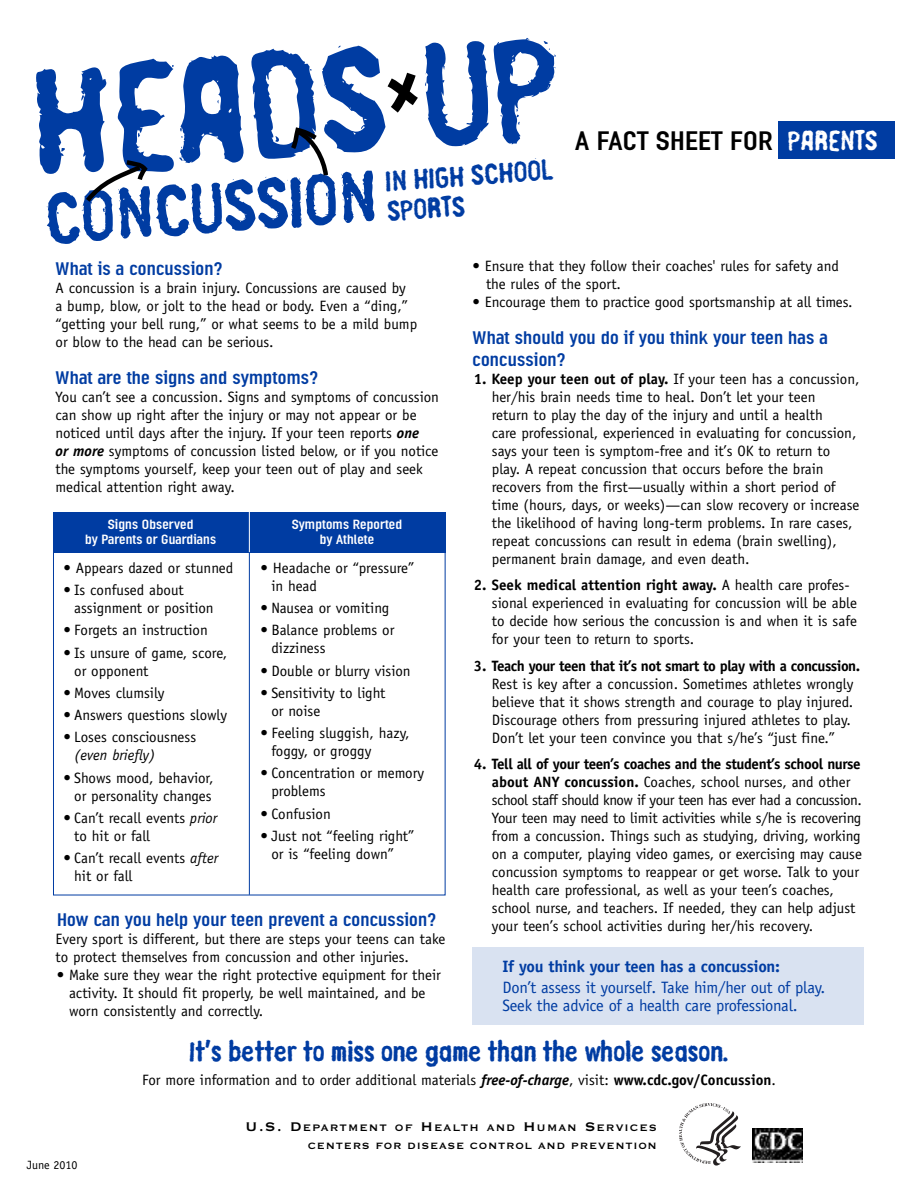
<style>
.page{position:relative;width:918px;height:1188px;background:#fff}
.page>*{position:absolute;margin:0;border:0;box-sizing:border-box;transform-origin:0 0}
.t1{font:144.75px "Linotype Russisch Brot Eat Text";color:#003ca2}
.t2{font:70.05px "Linotype Russisch Brot Eat Text";color:#003ca2}
.t3{font:28.05px/30.2px "Linotype Russisch Brot Eat Text";color:#003ca2}
.t4{font:27px "Linotype Russisch Brot Eat Text";color:#003ca2}
.t5{font:27px "Linotype Ordinar";color:#000}
.t6{font:18.3px/22px "Linotype Ordinar";color:#003ca2}
.t7{font:16.5px/21px "Officina Sans";letter-spacing:-.015em;color:#003ca2}
.t8{font:15px/18px "Officina Sans";color:#000}
.t9{font:13.5px/15px "Linotype Ordinar";color:#fff;text-align:center}
.t10{font:700 12.3px "Copperplate Gothic BT";letter-spacing:.085em;color:#000}
.t11{font:700 12px "Copperplate Gothic BT";letter-spacing:.065em;color:#000}
.t12{font:12px "Officina Sans";color:#000}
.s1{font-family:"Linotype Russisch Brot Eat Text";color:#fff}
.s2{font-weight:700}
.s3{font-weight:700;font-style:italic}
.s4{font-size:16.5px}
.s5{font-style:italic}
</style>
<div class="page">
<div style="left:473px;top:947px;width:391px;height:78px;background:#d9e2f1"></div>
<div style="left:778px;top:121px;width:117px;height:38px;background:#003ca2"></div>
<div style="left:53px;top:512px;width:393px;height:40px;background:#003ca2"></div>
<hr style="left:249px;top:513px;width:1px;height:382px;background:#003ca2">
<hr style="left:249px;top:511px;width:1px;height:41px;background:#fff">
<svg style="left:86px;top:160px;width:62px;height:42px"></svg>
<svg style="left:387px;top:72px;width:31px;height:41px"></svg>
<svg style="left:291px;top:127px;width:37px;height:49px"></svg>
<svg style="left:679px;top:1103px;width:62px;height:63px"></svg>
<img style="left:752px;top:1128px;width:50px;height:35px">
<p class="t1" style="left:29px;top:63px;width:530px;rotate:-4deg">HEADS UP</p>
<p class="t3" style="left:385px;top:169px;width:169px;rotate:-4deg">IN HIGH SCHOOL<br>SPORTS</p>
<p class="t2" style="left:43px;top:190px;width:334px;rotate:-4deg">CONCUSSION</p>
<h1 class="t5" style="left:575px;top:131px;width:304px">A FACT SHEET FOR <span class="s1">PARENTS</span></h1>
<p class="t8" style="left:486px;top:258px;width:354px;text-indent:-14px">• Ensure that they follow their coaches' rules for safety and the rules of the sport.</p>
<p class="t8" style="left:472px;top:294px;width:382px">• Encourage them to practice good sportsmanship at all times.</p>
<h3 class="t6" style="left:473px;top:328px;width:357px">What should you do if you think your teen has a concussion?</h3>
<p class="t8" style="left:492px;top:371px;width:369px;text-indent:-18px"><span class="s2">1. Keep your teen out of play.</span> If your teen has a concussion, her/his brain needs time to heal. Don’t let your teen<br>return to play the day of the injury and until a health<br>care professional, experienced in evaluating for concussion, says your teen is symptom-free and it’s OK to return to play. A repeat concussion that occurs before the brain recovers from the first—usually within a short period of time (hours, days, or weeks)—can slow recovery or increase the likelihood of having long-term problems. In rare cases, repeat concussions can result in edema (brain swelling), permanent brain damage, and even death.</p>
<p class="t8" style="left:492px;top:577px;width:367px;text-indent:-18px"><span class="s2">2. Seek medical attention right away.</span> A health care profes&shy;sional experienced in evaluating for concussion will be able to decide how serious the concussion is and when it is safe for your teen to return to sports.</p>
<p class="t8" style="left:492px;top:658px;width:370px;text-indent:-18px"><span class="s2">3. Teach your teen that it’s not smart to play with a concussion.<br></span>Rest is key after a concussion. Sometimes athletes wrongly believe that it shows strength and courage to play injured.<br>Discourage others from pressuring injured athletes to play.<br>Don’t let your teen convince you that s/he’s “just fine.”</p>
<p class="t8" style="left:492px;top:756px;width:372px;text-indent:-18px"><span class="s2">4. Tell all of your teen’s coaches and the student’s school nurse about ANY concussion.</span> Coaches, school nurses, and other school staff should know if your teen has ever had a concussion.<br>Your teen may need to limit activities while s/he is recovering from a concussion. Things such as studying, driving, working on a computer, playing video games, or exercising may cause concussion symptoms to reappear or get worse. Talk to your health care professional, as well as your teen’s coaches, school nurse, and teachers. If needed, they can help adjust your teen’s school activities during her/his recovery.</p>
<p class="t7" style="left:503px;top:957px;width:325px"><span class="s2">If you think your teen has a concussion:<br></span>Don’t assess it yourself. Take him/her out of play.</p>
<p class="t7" style="left:503px;top:996px;width:297px">Seek the advice of a health care professional.</p>
<p class="t4" style="left:190px;top:1040px;width:540px">It’s better to miss one game than the whole season.</p>
<p class="t8" style="left:142px;top:1073px;width:636px">For more information and to order additional materials <span class="s3">free-of-charge</span>, visit: <span class="s2">www.cdc.gov/Concussion</span>.</p>
<p class="t10" style="left:245px;top:1120px;width:413px"><span class="s4">U.S. D</span>EPARTMENT OF <span class="s4">H</span>EALTH AND <span class="s4">H</span>UMAN <span class="s4">S</span>ERVICES</p>
<p class="t11" style="left:308px;top:1138px;width:351px">CENTERS FOR DISEASE CONTROL AND PREVENTION</p>
<h2 class="t6" style="left:56px;top:259px;width:169px">What is a concussion?</h2>
<p class="t8" style="left:56px;top:280px;width:363px">A concussion is a brain injury. Concussions are caused by<br>a bump, blow, or jolt to the head or body. Even a “ding,” “getting your bell rung,” or what seems to be a mild bump or blow to the head can be serious.</p>
<h3 class="t6" style="left:56px;top:368px;width:264px">What are the signs and symptoms?</h3>
<p class="t8" style="left:56px;top:389px;width:385px">You can’t see a concussion. Signs and symptoms of concussion can show up right after the injury or may not appear or be noticed until days after the injury. If your teen reports <span class="s3">one<br>or more</span> symptoms of concussion listed below, or if you notice the symptoms yourself, keep your teen out of play and seek medical attention right away.</p>
<p class="t9" style="left:85px;top:518px;width:133px">Signs Observed<br>by Parents or Guardians</p>
<p class="t8" style="left:63px;top:560px;width:171px">• Appears dazed or stunned</p>
<p class="t8" style="left:74px;top:582px;width:141px;text-indent:-11px">• Is confused about assignment or position</p>
<p class="t8" style="left:63px;top:622px;width:146px">• Forgets an instruction</p>
<p class="t8" style="left:74px;top:645px;width:155px;text-indent:-11px">• Is unsure of game, score, or opponent</p>
<p class="t8" style="left:63px;top:685px;width:103px">• Moves clumsily</p>
<p class="t8" style="left:63px;top:707px;width:165px">• Answers questions slowly</p>
<p class="t8" style="left:74px;top:729px;width:124px;text-indent:-11px">• Loses consciousness <span class="s5">(even briefly)</span></p>
<p class="t8" style="left:63px;top:770px;width:152px;text-align:center">• Shows mood, behavior, or personality changes</p>
<p class="t8" style="left:74px;top:810px;width:145px;text-indent:-11px">• Can’t recall events <span class="s5">prior </span>to hit or fall</p>
<p class="t8" style="left:74px;top:850px;width:145px;text-indent:-11px">• Can’t recall events <span class="s5">after </span>hit or fall</p>
<p class="t9" style="left:292px;top:518px;width:112px">Symptoms Reported by Athlete</p>
<p class="t8" style="left:271px;top:560px;width:144px;text-indent:-11px">• Headache or “pressure” in head</p>
<p class="t8" style="left:261px;top:600px;width:130px">• Nausea or vomiting</p>
<p class="t8" style="left:271px;top:623px;width:125px;text-indent:-11px">• Balance problems or dizziness</p>
<p class="t8" style="left:261px;top:663px;width:152px">• Double or blurry vision</p>
<p class="t8" style="left:271px;top:685px;width:116px;text-indent:-11px">• Sensitivity to light or noise</p>
<p class="t8" style="left:271px;top:725px;width:140px;text-indent:-11px">• Feeling sluggish, hazy, foggy, or groggy</p>
<p class="t8" style="left:271px;top:765px;width:154px;text-indent:-11px">• Concentration or memory problems</p>
<p class="t8" style="left:261px;top:806px;width:72px">• Confusion</p>
<p class="t8" style="left:271px;top:828px;width:144px;text-indent:-11px">• Just not “feeling right” or is “feeling down”</p>
<h3 class="t6" style="left:57px;top:911px;width:381px">How can you help your teen prevent a concussion?</h3>
<p class="t8" style="left:56px;top:932px;width:391px">Every sport is different, but there are steps your teens can take to protect themselves from concussion and other injuries.</p>
<p class="t8" style="left:69px;top:968px;width:373px;text-indent:-12px">• Make sure they wear the right protective equipment for their activity. It should fit properly, be well maintained, and be worn consistently and correctly.</p>
<p class="t12" style="left:27px;top:1160px;width:52px">June 2010</p>
</div>
